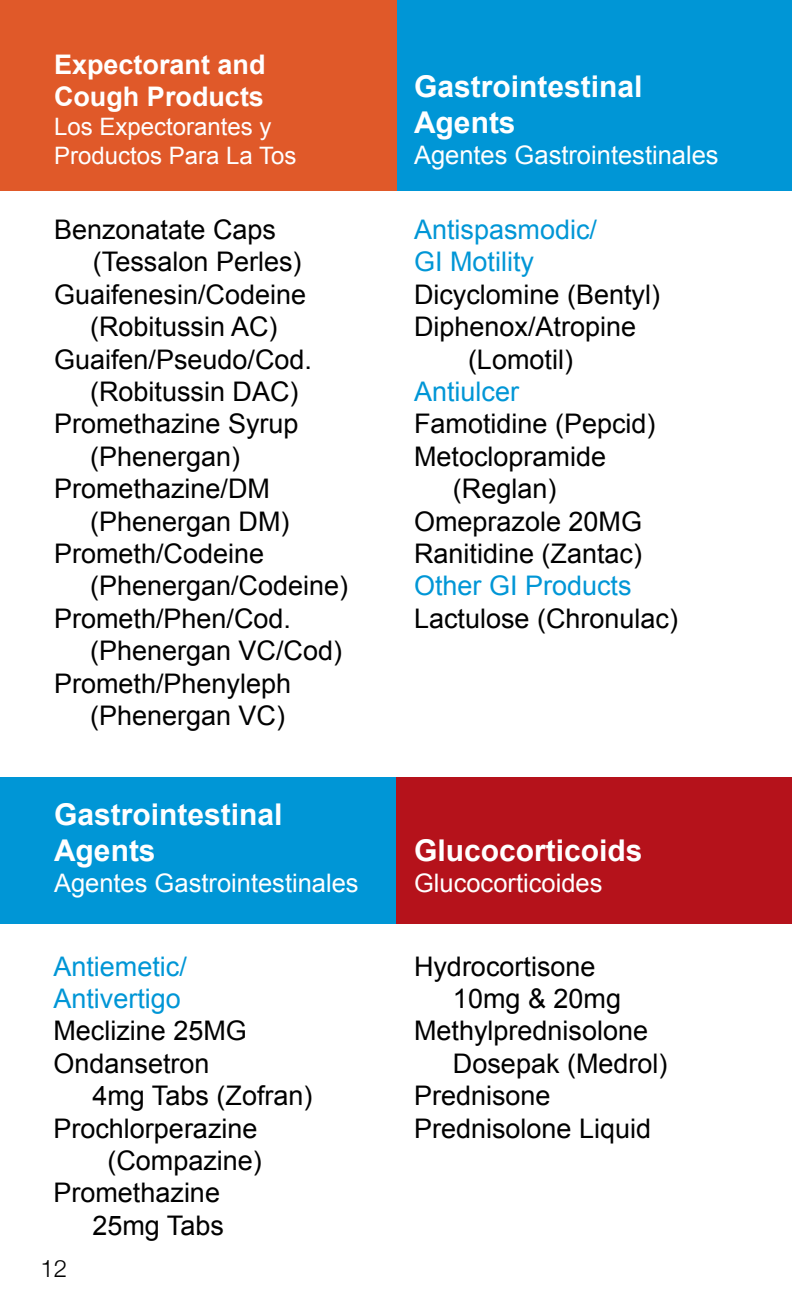
<style>
.page{position:relative;width:792px;height:1296px;background:#fff}
.page>*{position:absolute;margin:0;border:0;box-sizing:border-box;transform-origin:0 0}
.t1{font:700 30px/36px "Arial";color:#fff}
.t2{font:27px/32.4px "Arial";color:#000}
.t3{font:27px/32.4px "Arial";color:#0096d6}
.t4{font:700 27px/32.4px "Arial";color:#fff}
.t5{font:25.5px "Arial";color:#fff}
.t6{font:24px/28.8px "Arial";color:#fff}
.t7{font:300 24px "Helvetica Neue";color:#000}
</style>
<div class="page">
<div style="left:377px;top:0;width:415px;height:190px;background:#0096d6"></div>
<hr style="left:791px;top:0;width:1px;height:190px;background:#82b6b2">
<div style="left:0;top:777px;width:396px;height:146px;background:#0096d6"></div>
<div style="left:396px;top:777px;width:396px;height:146px;background:#b5121b"></div>
<div style="left:0;top:0;width:396px;height:190px;background:#e05929"></div>
<p class="t4" style="left:54px;top:49px;width:213px">Expectorant and<br>Cough Products</p>
<p class="t6" style="left:54px;top:112px;width:244px">Los Expectorantes y<br>Productos Para La Tos</p>
<p class="t2" style="left:54px;top:214px;width:224px">Benzonatate Caps</p>
<p class="t2" style="left:93px;top:246px;width:210px">(Tessalon Perles)</p>
<p class="t2" style="left:54px;top:278px;width:254px">Guaifenesin/Codeine</p>
<p class="t2" style="left:90px;top:311px;width:189px">(Robitussin AC)</p>
<p class="t2" style="left:54px;top:343px;width:260px">Guaifen/Pseudo/Cod.</p>
<p class="t2" style="left:90px;top:376px;width:210px">(Robitussin DAC)</p>
<p class="t2" style="left:54px;top:408px;width:246px">Promethazine Syrup</p>
<p class="t2" style="left:90px;top:440px;width:152px">(Phenergan)</p>
<p class="t2" style="left:54px;top:473px;width:218px">Promethazine/DM</p>
<p class="t2" style="left:90px;top:505px;width:201px">(Phenergan DM)</p>
<p class="t2" style="left:54px;top:538px;width:212px">Prometh/Codeine</p>
<p class="t2" style="left:90px;top:570px;width:260px">(Phenergan/Codeine)</p>
<p class="t2" style="left:54px;top:602px;width:239px">Prometh/Phen/Cod.</p>
<p class="t2" style="left:90px;top:635px;width:254px">(Phenergan VC/Cod)</p>
<p class="t2" style="left:54px;top:667px;width:239px">Prometh/Phenyleph</p>
<p class="t2" style="left:90px;top:700px;width:197px">(Phenergan VC)</p>
<p class="t1" style="left:54px;top:798px;width:230px">Gastrointestinal<br>Agents</p>
<p class="t5" style="left:54px;top:866px;width:306px">Agentes Gastrointestinales</p>
<p class="t3" style="left:53px;top:950px;width:135px">Antiemetic/<br>Antivertigo</p>
<p class="t2" style="left:53px;top:1015px;width:195px">Meclizine 25MG<br>Ondansetron</p>
<p class="t2" style="left:92px;top:1080px;width:222px">4mg Tabs (Zofran)</p>
<p class="t2" style="left:53px;top:1112px;width:206px">Prochlorperazine</p>
<p class="t2" style="left:107px;top:1145px;width:156px">(Compazine)</p>
<p class="t2" style="left:53px;top:1177px;width:168px">Promethazine</p>
<p class="t2" style="left:92px;top:1209px;width:133px">25mg Tabs</p>
<p class="t7" style="left:40px;top:1249px;width:28px">12</p>
<p class="t1" style="left:414px;top:70px;width:230px">Gastrointestinal<br>Agents</p>
<p class="t5" style="left:414px;top:138px;width:306px">Agentes Gastrointestinales</p>
<p class="t3" style="left:414px;top:214px;width:185px">Antispasmodic/<br>GI Motility</p>
<p class="t2" style="left:414px;top:278px;width:248px">Dicyclomine (Bentyl)</p>
<p class="t2" style="left:414px;top:311px;width:224px">Diphenox/Atropine</p>
<p class="t2" style="left:468px;top:343px;width:107px">(Lomotil)</p>
<p class="t3" style="left:414px;top:376px;width:107px">Antiulcer</p>
<p class="t2" style="left:414px;top:408px;width:243px">Famotidine (Pepcid)</p>
<p class="t2" style="left:414px;top:440px;width:194px">Metoclopramide</p>
<p class="t2" style="left:453px;top:473px;width:105px">(Reglan)</p>
<p class="t2" style="left:414px;top:505px;width:230px">Omeprazole 20MG</p>
<p class="t2" style="left:414px;top:538px;width:230px">Ranitidine (Zantac)</p>
<p class="t3" style="left:414px;top:570px;width:219px">Other GI Products</p>
<p class="t2" style="left:414px;top:602px;width:266px">Lactulose (Chronulac)</p>
<p class="t1" style="left:414px;top:834px;width:230px">Glucocorticoids</p>
<p class="t5" style="left:414px;top:866px;width:190px">Glucocorticoides</p>
<p class="t2" style="left:414px;top:950px;width:183px">Hydrocortisone</p>
<p class="t2" style="left:453px;top:983px;width:170px">10mg &amp; 20mg</p>
<p class="t2" style="left:414px;top:1015px;width:236px">Methylprednisolone</p>
<p class="t2" style="left:453px;top:1047px;width:216px">Dosepak (Medrol)</p>
<p class="t2" style="left:414px;top:1080px;width:138px">Prednisone</p>
<p class="t2" style="left:414px;top:1112px;width:239px">Prednisolone Liquid</p>
</div>
